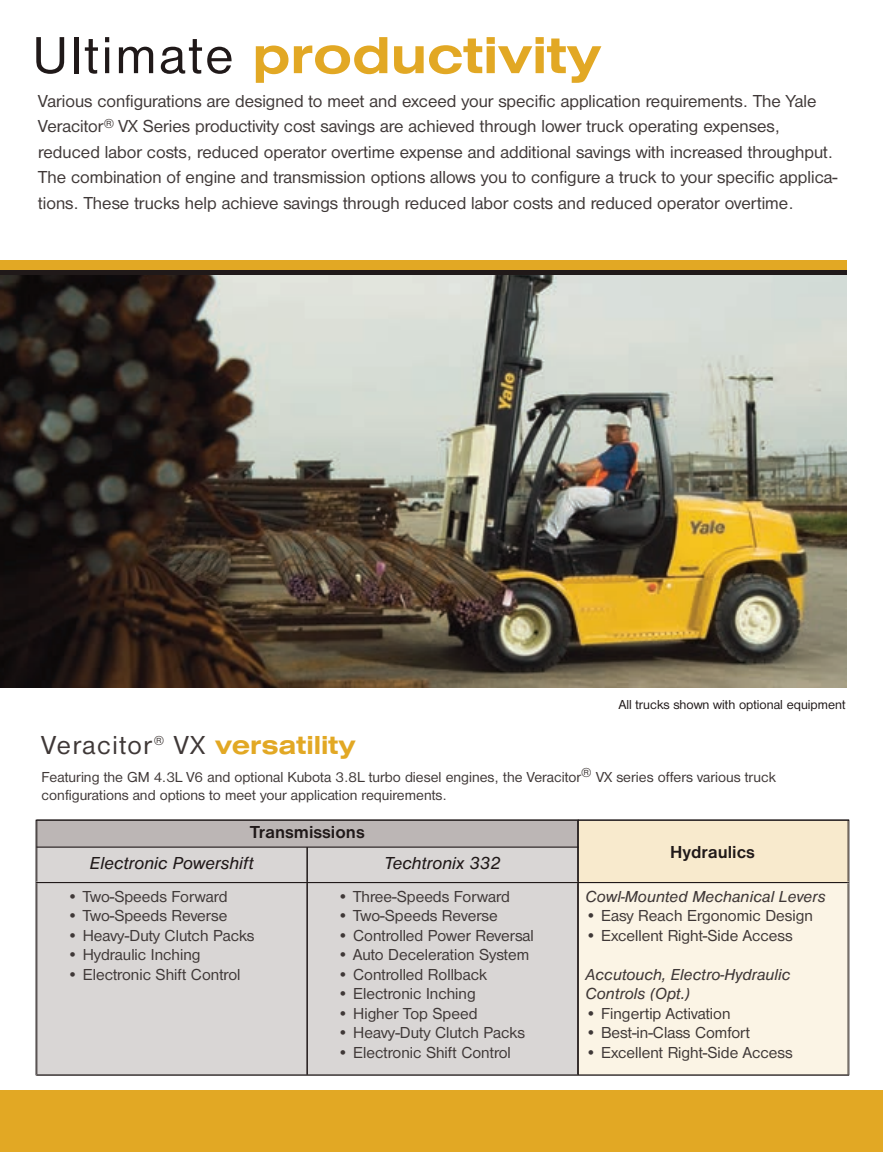
<style>
.page{position:relative;width:883px;height:1152px;background:#fff}
.page>*{position:absolute;margin:0;border:0;box-sizing:border-box;transform-origin:0 0}
.t1{font:54px "Nimbus San D Bold Exte";color:#e2a824}
.t2{font:27px "Nimbus San D";letter-spacing:.06em;color:#3f3837}
.t3{font:18px/25.5px "Nimbus San D";color:#3f3837}
.t4{font:italic 18px "Nimbus San D";color:#201919}
.t5{font:700 18px "Nimbus San D";color:#201919}
.t6{font:16.5px "Nimbus San D";color:#3f3837}
.t7{font:italic 16.5px/19.5px "Nimbus San D";color:#3f3837}
.t8{font:15px/18px "Nimbus San D";color:#3f3837}
.t9{font:13.5px "Nimbus San D";color:#201919}
.s1{font-family:"Nimbus San D";color:#201919}
.s2{font-family:"Nimbus San D Bold Exte";color:#e2a824}
</style>
<div class="page">
<div style="left:0;top:1089px;width:882px;height:62px;background:#e2a824"></div>
<img style="left:0;top:275px;width:846px;height:412px">
<div style="left:0;top:260px;width:846px;height:10px;background:#e2a824"></div>
<div style="left:0;top:270px;width:846px;height:5px;background:#201919"></div>
<div style="left:36px;top:882px;width:271px;height:192px;background:#d9d6d5"></div>
<div style="left:307px;top:882px;width:270px;height:192px;background:#d9d6d5"></div>
<div style="left:577px;top:882px;width:271px;height:192px;background:#fbf4e5"></div>
<hr style="left:36px;top:882px;width:1px;height:192px;background:#201919">
<hr style="left:307px;top:882px;width:1px;height:192px;background:#201919">
<hr style="left:847px;top:882px;width:1px;height:192px;background:#201919">
<div style="left:36px;top:820px;width:541px;height:27px;background:#bcb6b5"></div>
<div style="left:577px;top:820px;width:271px;height:27px;background:#f8eacd"></div>
<div style="left:36px;top:847px;width:271px;height:34px;background:#d9d6d5"></div>
<div style="left:307px;top:847px;width:270px;height:34px;background:#d9d6d5"></div>
<div style="left:577px;top:847px;width:271px;height:34px;background:#f8eacd"></div>
<hr style="left:36px;top:820px;width:1px;height:61px;background:#201919">
<hr style="left:307px;top:847px;width:1px;height:34px;background:#201919">
<hr style="left:847px;top:820px;width:1px;height:61px;background:#201919">
<hr style="left:36px;top:846px;width:542px;height:1px;background:#201919">
<hr style="left:36px;top:881px;width:810px;height:1px;background:#201919">
<hr style="left:577px;top:819px;width:1px;height:255px;background:#201919">
<hr style="left:36px;top:819px;width:812px;height:1px;background:#201919">
<hr style="left:306px;top:846px;width:1px;height:228px;background:#201919">
<hr style="left:36px;top:1074px;width:812px;height:1px;background:#201919">
<h1 class="t1" style="left:33px;top:23px;width:570px"><span class="s1">Ultimate</span> productivity</h1>
<p class="t3" style="left:38px;top:88px;width:800px">Various configurations are designed to meet and exceed your specific application requirements. The Yale Veracitor<sup>®</sup> VX Series productivity cost savings are achieved through lower truck operating expenses, reduced labor costs, reduced operator overtime expense and additional savings with increased throughput.<br>The combination of engine and transmission options allows you to configure a truck to your specific applica&shy;tions. These trucks help achieve savings through reduced labor costs and reduced operator overtime.</p>
<h2 class="t2" style="left:42px;top:728px;width:315px">Veracitor<sup>®</sup> VX <span class="s2">versatility</span></h2>
<p class="t9" style="left:619px;top:696px;width:228px">All trucks shown with optional equipment</p>
<p class="t8" style="left:42px;top:767px;width:735px">Featuring the GM 4.3L V6 and optional Kubota 3.8L turbo diesel engines, the Veracitor<sup>®</sup> VX series offers various truck configurations and options to meet your application requirements.</p>
<p class="t5" style="left:250px;top:821px;width:116px">Transmissions</p>
<p class="t4" style="left:90px;top:851px;width:166px">Electronic Powershift</p>
<p class="t4" style="left:384px;top:851px;width:118px">Techtronix 332</p>
<p class="t6" style="left:67px;top:886px;width:162px">• Two-Speeds Forward</p>
<p class="t6" style="left:67px;top:905px;width:162px">• Two-Speeds Reverse</p>
<p class="t6" style="left:67px;top:925px;width:189px">• Heavy-Duty Clutch Packs</p>
<p class="t6" style="left:67px;top:944px;width:135px">• Hydraulic Inching</p>
<p class="t6" style="left:67px;top:964px;width:175px">• Electronic Shift Control</p>
<p class="t6" style="left:337px;top:886px;width:174px">• Three-Speeds Forward</p>
<p class="t6" style="left:337px;top:905px;width:162px">• Two-Speeds Reverse</p>
<p class="t6" style="left:337px;top:925px;width:198px">• Controlled Power Reversal</p>
<p class="t6" style="left:337px;top:944px;width:193px">• Auto Deceleration System</p>
<p class="t6" style="left:337px;top:964px;width:151px">• Controlled Rollback</p>
<p class="t6" style="left:337px;top:983px;width:139px">• Electronic Inching</p>
<p class="t6" style="left:337px;top:1003px;width:141px">• Higher Top Speed</p>
<p class="t6" style="left:337px;top:1022px;width:189px">• Heavy-Duty Clutch Packs</p>
<p class="t6" style="left:337px;top:1042px;width:175px">• Electronic Shift Control</p>
<p class="t5" style="left:670px;top:841px;width:86px">Hydraulics</p>
<p class="t7" style="left:585px;top:885px;width:241px">Cowl-Mounted Mechanical Levers</p>
<p class="t6" style="left:585px;top:905px;width:229px">• Easy Reach Ergonomic Design</p>
<p class="t6" style="left:585px;top:925px;width:208px">• Excellent Right-Side Access</p>
<p class="t7" style="left:585px;top:963px;width:207px">Accutouch, Electro-Hydraulic<br>Controls (Opt.)</p>
<p class="t6" style="left:585px;top:1003px;width:146px">• Fingertip Activation</p>
<p class="t6" style="left:585px;top:1022px;width:166px">• Best-in-Class Comfort</p>
<p class="t6" style="left:585px;top:1042px;width:208px">• Excellent Right-Side Access</p>
</div>
